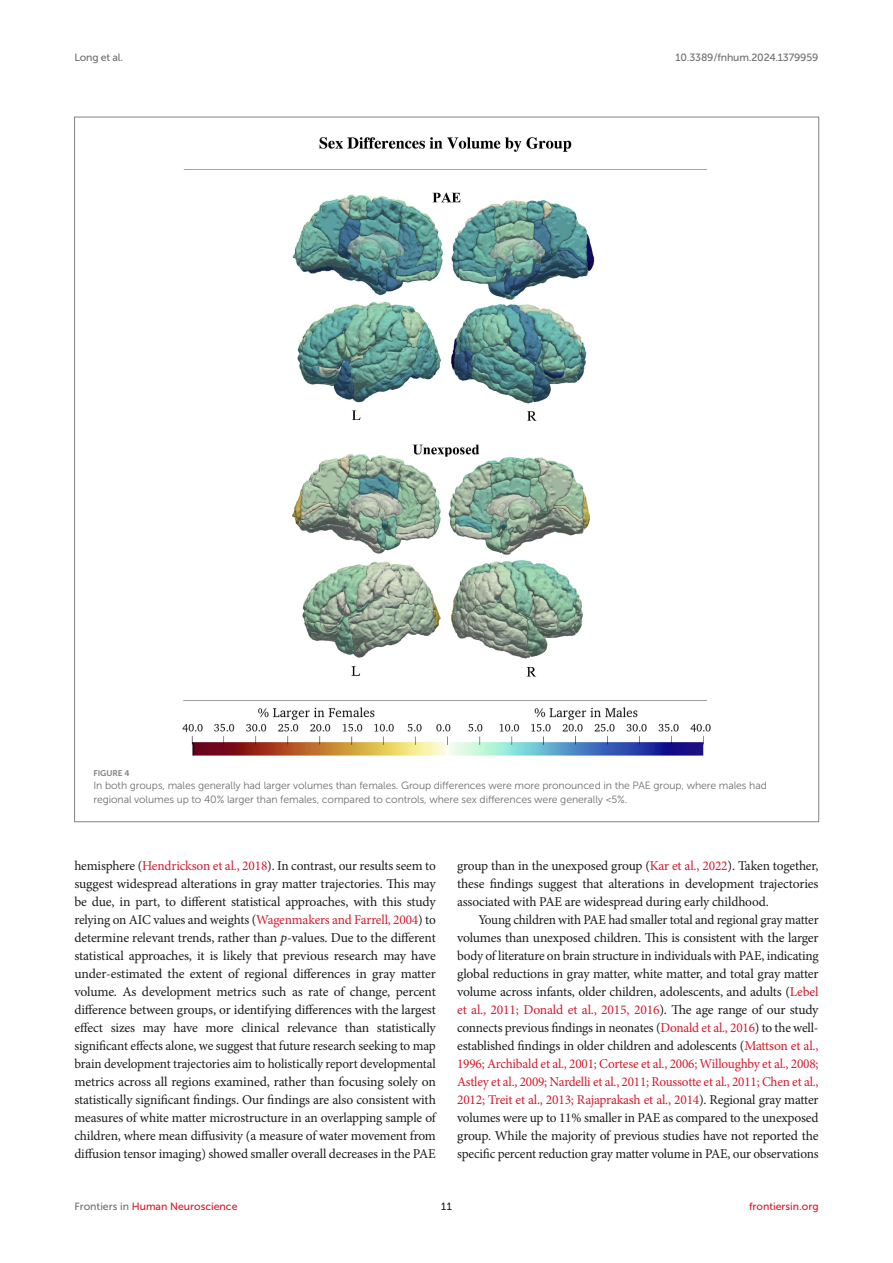
<style>
.page{position:relative;width:893px;height:1263px;background:#fff}
.page>*{position:absolute;margin:0;border:0;box-sizing:border-box;transform-origin:0 0}
.TEXT{font:13.5px/18px "Minion Pro";letter-spacing:-.015em;color:#1b1c1b;text-align:justify}
.FIG_LEG{font:10.5px/13.5px "Museo Sans 300";letter-spacing:-.01em;color:#706f70}
.t1{font:10.5px "Museo Sans 500";color:#d51a2c}
.t2{font:10.5px "Museo Sans 500";letter-spacing:-.015em;color:#706f70}
.t3{font:10.5px "Museo Sans 500";color:#1b1c1b}
.FIG_HD{font:8.25px "Museo Sans 700";letter-spacing:-.01em;color:#7e7f7f}
.s1{color:#d51a2c}
.s2{font-style:italic}
.s3{color:#706f70}
</style>
<div class="page">
<img style="left:182px;top:137px;width:529px;height:619px">
<p class="t2" style="left:74px;top:51px;width:50px">Long et al.</p>
<p class="t2" style="left:676px;top:51px;width:144px">10.3389/fnhum.2024.1379959</p>
<p class="FIG_HD" style="left:94px;top:768px;width:37px">FIGURE 4</p>
<p class="FIG_LEG" style="left:94px;top:779px;width:675px">In both groups, males generally had larger volumes than females. Group differences were more pronounced in the PAE group, where males had regional volumes up to 40% larger than females, compared to controls, where sex differences were generally &lt;5%.</p>
<p class="TEXT" style="left:74px;top:857px;width:363px">hemisphere (<span class="s1">Hendrickson et al., 2018</span>). In contrast, our results seem to suggest widespread alterations in gray matter trajectories. This may be due, in part, to different statistical approaches, with this study relying on AIC values and weights (<span class="s1">Wagenmakers and Farrell, 2004</span>) to determine relevant trends, rather than <span class="s2">p</span>-values. Due to the different statistical approaches, it is likely that previous research may have under-estimated the extent of regional differences in gray matter volume. As development metrics such as rate of change, percent difference between groups, or identifying differences with the largest effect sizes may have more clinical relevance than statistically significant effects alone, we suggest that future research seeking to map brain development trajectories aim to holistically report developmental metrics across all regions examined, rather than focusing solely on statistically significant findings. Our findings are also consistent with measures of white matter microstructure in an overlapping sample of children, where mean diffusivity (a measure of water movement from diffusion tensor imaging) showed smaller overall decreases in the PAE</p>
<p class="TEXT" style="left:457px;top:857px;width:363px">group than in the unexposed group (<span class="s1">Kar et al., 2022</span>). Taken together, these findings suggest that alterations in development trajectories associated with PAE are widespread during early childhood.</p>
<p class="TEXT" style="left:457px;top:911px;width:363px;text-indent:21px">Young children with PAE had smaller total and regional gray matter volumes than unexposed children. This is consistent with the larger body of literature on brain structure in individuals with PAE, indicating global reductions in gray matter, white matter, and total gray matter volume across infants, older children, adolescents, and adults (<span class="s1">Lebel et al., 2011; Donald et al., 2015, 2016</span>). The age range of our study connects previous findings in neonates (<span class="s1">Donald et al., 2016</span>) to the well&shy;established findings in older children and adolescents (<span class="s1">Mattson et al., 1996; Archibald et al., 2001; Cortese et al., 2006; Willoughby et al., 2008; Astley et al., 2009; Nardelli et al., 2011; Roussotte et al., 2011; Chen et al., 2012; Treit et al., 2013; Rajaprakash et al., 2014</span>). Regional gray matter volumes were up to 11% smaller in PAE as compared to the unexposed group. While the majority of previous studies have not reported the specific percent reduction gray matter volume in PAE, our observations</p>
<p class="t1" style="left:74px;top:1200px;width:165px"><span class="s3">Frontiers in</span> Human Neuroscience</p>
<p class="t3" style="left:441px;top:1200px;width:12px">11</p>
<p class="t1" style="left:749px;top:1200px;width:71px">frontiersin.org</p>
</div>
